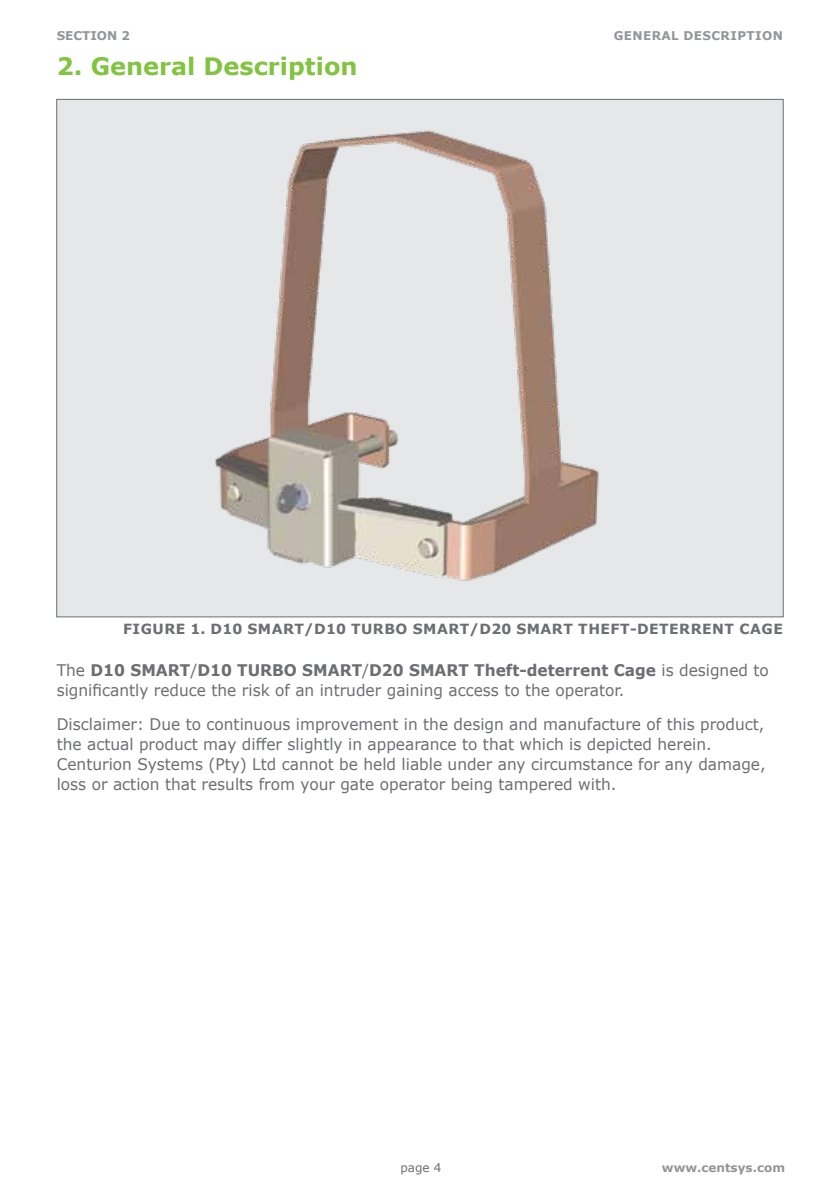
<style>
.page{position:relative;width:840px;height:1191px;background:#fff}
.page>*{position:absolute;margin:0;border:0;box-sizing:border-box;transform-origin:0 0}
.t1{font:700 24px "Verdana";color:#82c341}
.t2{font:16px/20px "Verdana";color:#6d6e71;scale:.96 1}
.t3{font:700 14px "Verdana";letter-spacing:.035em;color:#6d6e71}
.t4{font:700 12px "Verdana";letter-spacing:.015em;color:#939598}
.t5{font:700 12px "Verdana";letter-spacing:.035em;color:#939598}
.t6{font:12px "Verdana";color:#6d6e71}
.s1{font-weight:700}
</style>
<div class="page">
<img style="left:58px;top:101px;width:723px;height:514px">
<p class="t4" style="left:57px;top:27px;width:75px">SECTION 2</p>
<p class="t5" style="left:613px;top:27px;width:171px">GENERAL DESCRIPTION</p>
<h1 class="t1" style="left:57px;top:49px;width:302px">2. General Description</h1>
<p class="t3" style="left:123px;top:619px;width:661px">FIGURE 1. D10 SMART/D10 TURBO SMART/D20 SMART THEFT-DETERRENT CAGE</p>
<p class="t2" style="left:57px;top:659px;width:743px">The <span class="s1">D10 SMART</span>/<span class="s1">D10 TURBO SMART</span>/<span class="s1">D20 SMART Theft-deterrent Cage</span> is designed to significantly reduce the risk of an intruder gaining access to the operator.</p>
<p class="t2" style="left:57px;top:714px;width:739px">Disclaimer: Due to continuous improvement in the design and manufacture of this product, the actual product may differ slightly in appearance to that which is depicted herein.<br>Centurion Systems (Pty) Ltd cannot be held liable under any circumstance for any damage, loss or action that results from your gate operator being tampered with.</p>
<p class="t6" style="left:400px;top:1159px;width:43px">page 4</p>
<p class="t4" style="left:661px;top:1159px;width:124px">www.centsys.com</p>
</div>
